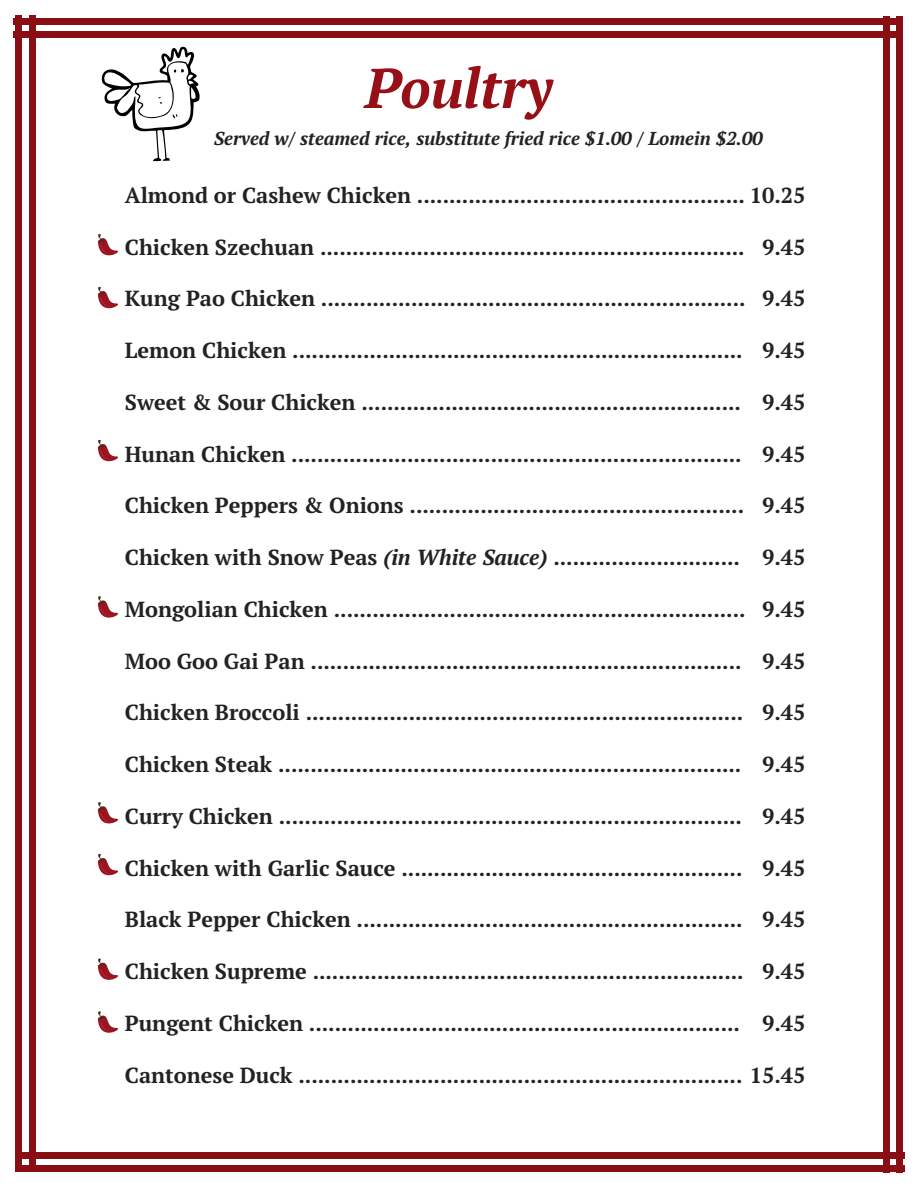
<style>
.page{position:relative;width:918px;height:1188px;background:#fff}
.page>*{position:absolute;margin:0;border:0;box-sizing:border-box;transform-origin:0 0}
.t1{font:italic 700 55.95px "PT Serif";color:#971017}
.t2{font:700 21.75px "PT Serif";color:#222}
.t3{font:italic 700 18.75px "PT Serif";color:#222}
.s1{font-style:italic}
</style>
<div class="page">
<div style="left:14px;top:18px;width:889px;height:6px;background:#8a0f15"></div>
<div style="left:14px;top:31px;width:889px;height:7px;background:#8a0f15"></div>
<div style="left:16px;top:15px;width:6px;height:1157px;background:#8a0f15"></div>
<div style="left:29px;top:15px;width:6px;height:1157px;background:#8a0f15"></div>
<div style="left:883px;top:16px;width:7px;height:1157px;background:#8a0f15"></div>
<div style="left:896px;top:16px;width:7px;height:1157px;background:#8a0f15"></div>
<div style="left:15px;top:1152px;width:889px;height:6px;background:#8a0f15"></div>
<div style="left:15px;top:1165px;width:889px;height:7px;background:#8a0f15"></div>
<svg style="left:98px;top:234px;width:20px;height:21px"></svg>
<svg style="left:98px;top:287px;width:20px;height:21px"></svg>
<svg style="left:98px;top:440px;width:20px;height:21px"></svg>
<svg style="left:98px;top:802px;width:20px;height:22px"></svg>
<svg style="left:98px;top:854px;width:20px;height:21px"></svg>
<svg style="left:98px;top:596px;width:20px;height:22px"></svg>
<svg style="left:101px;top:46px;width:99px;height:115px"></svg>
<svg style="left:98px;top:958px;width:20px;height:22px"></svg>
<svg style="left:98px;top:1011px;width:20px;height:22px"></svg>
<h1 class="t1" style="left:365px;top:50px;width:189px">Poultry</h1>
<p class="t3" style="left:214px;top:125px;width:551px">Served w/ steamed rice, substitute fried rice $1.00 / Lomein $2.00</p>
<p class="t2" style="left:125px;top:180px;width:682px">Almond or Cashew Chicken ................................................... 10.25</p>
<p class="t2" style="left:125px;top:232px;width:621px">Chicken Szechuan ..................................................................</p>
<p class="t2" style="left:125px;top:284px;width:622px">Kung Pao Chicken ..................................................................</p>
<p class="t2" style="left:125px;top:336px;width:619px">Lemon Chicken ......................................................................</p>
<p class="t2" style="left:125px;top:387px;width:618px">Sweet &amp; Sour Chicken ...........................................................</p>
<p class="t2" style="left:125px;top:439px;width:618px">Hunan Chicken ......................................................................</p>
<p class="t2" style="left:125px;top:491px;width:621px">Chicken Peppers &amp; Onions ....................................................</p>
<p class="t2" style="left:125px;top:543px;width:617px">Chicken with Snow Peas <span class="s1">(in White Sauce)</span> .............................</p>
<p class="t2" style="left:125px;top:594px;width:622px">Mongolian Chicken ................................................................</p>
<p class="t2" style="left:125px;top:646px;width:618px">Moo Goo Gai Pan ...................................................................</p>
<p class="t2" style="left:125px;top:698px;width:620px">Chicken Broccoli ....................................................................</p>
<p class="t2" style="left:125px;top:750px;width:618px">Chicken Steak ........................................................................</p>
<p class="t2" style="left:125px;top:801px;width:619px">Curry Chicken ........................................................................</p>
<p class="t2" style="left:125px;top:853px;width:619px">Chicken with Garlic Sauce .....................................................</p>
<p class="t2" style="left:125px;top:905px;width:619px">Black Pepper Chicken ............................................................</p>
<p class="t2" style="left:125px;top:957px;width:620px">Chicken Supreme ...................................................................</p>
<p class="t2" style="left:125px;top:1008px;width:617px">Pungent Chicken ...................................................................</p>
<p class="t2" style="left:125px;top:1060px;width:682px">Cantonese Duck ..................................................................... 15.45</p>
<p class="t2" style="left:762px;top:232px;width:45px">9.45</p>
<p class="t2" style="left:762px;top:284px;width:45px">9.45</p>
<p class="t2" style="left:762px;top:336px;width:45px">9.45</p>
<p class="t2" style="left:762px;top:387px;width:45px">9.45</p>
<p class="t2" style="left:762px;top:439px;width:45px">9.45</p>
<p class="t2" style="left:762px;top:491px;width:45px">9.45</p>
<p class="t2" style="left:762px;top:543px;width:45px">9.45</p>
<p class="t2" style="left:762px;top:594px;width:45px">9.45</p>
<p class="t2" style="left:762px;top:646px;width:45px">9.45</p>
<p class="t2" style="left:762px;top:698px;width:45px">9.45</p>
<p class="t2" style="left:762px;top:750px;width:45px">9.45</p>
<p class="t2" style="left:762px;top:801px;width:45px">9.45</p>
<p class="t2" style="left:762px;top:853px;width:45px">9.45</p>
<p class="t2" style="left:762px;top:905px;width:45px">9.45</p>
<p class="t2" style="left:762px;top:957px;width:45px">9.45</p>
<p class="t2" style="left:762px;top:1008px;width:45px">9.45</p>
</div>
